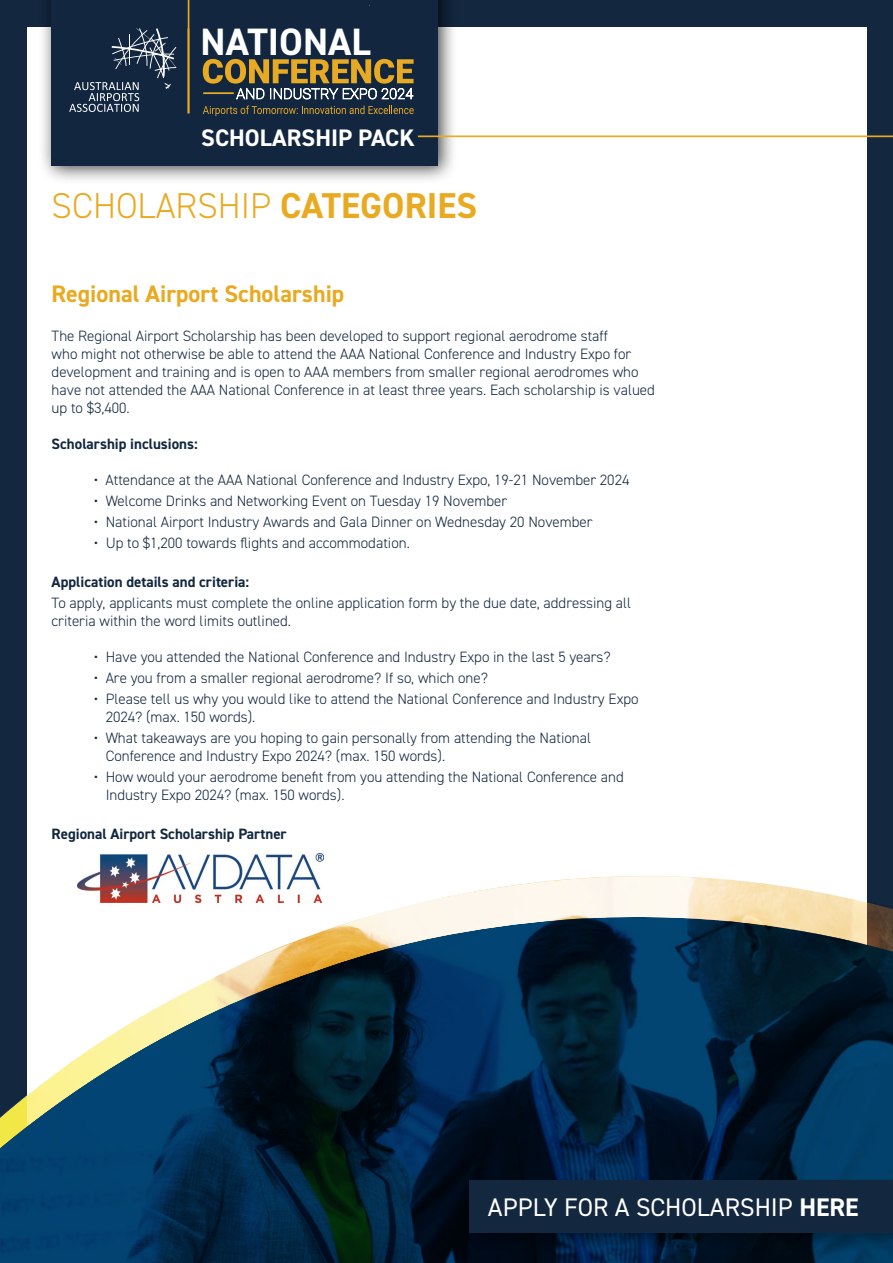
<style>
.page{position:relative;width:893px;height:1263px;background:#13273f}
.page>*{position:absolute;margin:0;border:0;box-sizing:border-box;transform-origin:0 0}
.t1{font:700 38.25px "DIN2014";color:#fff}
.t2{font:300 36px "DIN2014";color:#e9aa22}
.t3{font:25.5px "DIN2014";color:#fff}
.t4{font:700 24px "DIN2014";color:#e9aa22}
.t5{font:700 24px "DIN2014";color:#fff}
.t6{font:300 15px/18px "DIN2014";color:#13273f}
.t7{font:700 15px "DIN2014";color:#13273f}
.s1{font-weight:700}
</style>
<div class="page">
<div style="left:27px;top:27px;width:840px;height:1207px;background:#fff"></div>
<div style="left:38px;top:0;width:420px;height:185px;background:#000;opacity:.75"></div>
<div style="left:52px;top:0;width:386px;height:165px;background:#12273f"></div>
<svg style="left:69px;top:28px;width:107px;height:84px"></svg>
<svg style="left:203px;top:5px;width:211px;height:111px"></svg>
<hr style="left:418px;top:135px;width:475px;height:2px;background:#e9aa22">
<hr style="left:188px;top:0;width:1px;height:113px;background:#e9aa22">
<img style="left:94px;top:853px;width:229px;height:21px">
<img style="left:0;top:876px;width:893px;height:387px">
<div style="left:466px;top:1176px;width:427px;height:75px;background:#000;opacity:.35"></div>
<div style="left:470px;top:1180px;width:423px;height:53px;background:#13273f"></div>
<h1 class="t1" style="left:201px;top:28px;width:172px">NATIONAL</h1>
<h3 class="t5" style="left:201px;top:121px;width:215px">SCHOLARSHIP PACK</h3>
<h2 class="t2" style="left:52px;top:184px;width:427px">SCHOLARSHIP <span class="s1">CATEGORIES</span></h2>
<h3 class="t4" style="left:52px;top:277px;width:294px">Regional Airport Scholarship</h3>
<p class="t6" style="left:52px;top:327px;width:605px">The Regional Airport Scholarship has been developed to support regional aerodrome staff<br>who might not otherwise be able to attend the AAA National Conference and Industry Expo for development and training and is open to AAA members from smaller regional aerodromes who have not attended the AAA National Conference in at least three years. Each scholarship is valued up to $3,400.</p>
<p class="t7" style="left:52px;top:434px;width:148px">Scholarship inclusions:</p>
<p class="t6" style="left:94px;top:471px;width:537px">• Attendance at the AAA National Conference and Industry Expo, 19-21 November 2024</p>
<p class="t6" style="left:94px;top:492px;width:415px">• Welcome Drinks and Networking Event on Tuesday 19 November</p>
<p class="t6" style="left:94px;top:513px;width:500px">• National Airport Industry Awards and Gala Dinner on Wednesday 20 November</p>
<p class="t6" style="left:94px;top:534px;width:318px">• Up to $1,200 towards flights and accommodation.</p>
<p class="t7" style="left:52px;top:572px;width:199px">Application details and criteria:</p>
<p class="t6" style="left:52px;top:594px;width:581px">To apply, applicants must complete the online application form by the due date, addressing all criteria within the word limits outlined.</p>
<p class="t6" style="left:94px;top:648px;width:519px">• Have you attended the National Conference and Industry Expo in the last 5 years?</p>
<p class="t6" style="left:94px;top:669px;width:396px">• Are you from a smaller regional aerodrome? If so, which one?</p>
<p class="t6" style="left:106px;top:690px;width:534px;text-indent:-12px">• Please tell us why you would like to attend the National Conference and Industry Expo<br>2024? (max. 150 words).</p>
<p class="t6" style="left:106px;top:729px;width:487px;text-indent:-12px">• What takeaways are you hoping to gain personally from attending the National<br>Conference and Industry Expo 2024? (max. 150 words).</p>
<p class="t6" style="left:106px;top:768px;width:520px;text-indent:-12px">• How would your aerodrome benefit from you attending the National Conference and<br>Industry Expo 2024? (max. 150 words).</p>
<p class="t7" style="left:52px;top:824px;width:237px">Regional Airport Scholarship Partner</p>
<h3 class="t3" style="left:488px;top:1191px;width:372px">APPLY FOR A SCHOLARSHIP <span class="s1">HERE</span></h3>
</div>
